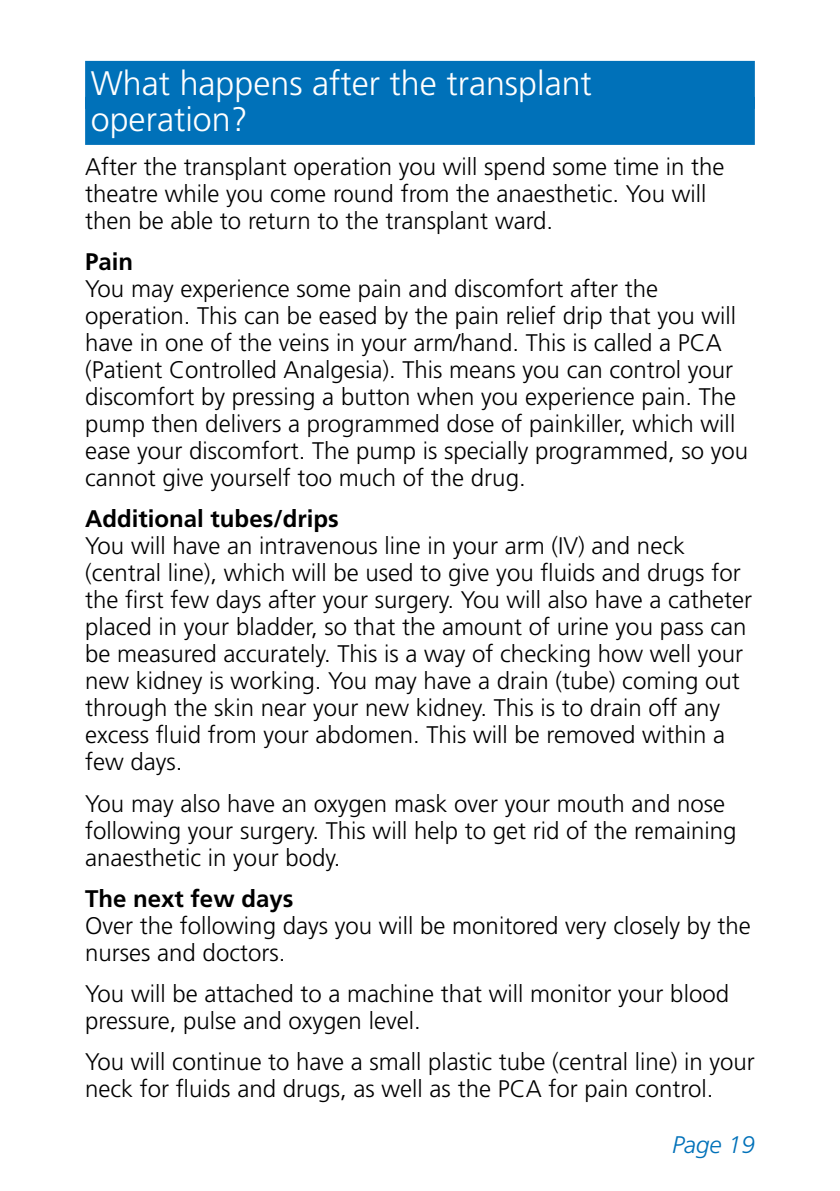
<style>
.page{position:relative;width:840px;height:1191px;background:#fff}
.page>*{position:absolute;margin:0;border:0;box-sizing:border-box;transform-origin:0 0}
.t1{font:300 34px/36px "Frutiger";color:#fff}
.t2{font:300 24px/27px "Frutiger";color:#000}
.t3{font:700 24px "Frutiger";color:#000}
.t4{font:italic 300 24px "Frutiger";color:#0071b9}
</style>
<div class="page">
<div style="left:85px;top:61px;width:669px;height:48px;background:#0071b9"></div>
<div style="left:85px;top:97px;width:669px;height:48px;background:#0071b9"></div>
<h1 class="t1" style="left:91px;top:65px;width:502px">What happens after the transplant operation?</h1>
<p class="t2" style="left:85px;top:153px;width:640px">After the transplant operation you will spend some time in the theatre while you come round from the anaesthetic. You will then be able to return to the transplant ward.</p>
<p class="t3" style="left:85px;top:247px;width:50px">Pain</p>
<p class="t2" style="left:85px;top:275px;width:664px">You may experience some pain and discomfort after the operation. This can be eased by the pain relief drip that you will have in one of the veins in your arm/hand. This is called a PCA (Patient Controlled Analgesia). This means you can control your discomfort by pressing a button when you experience pain. The pump then delivers a programmed dose of painkiller, which will ease your discomfort. The pump is specially programmed, so you cannot give yourself too much of the drug.</p>
<p class="t3" style="left:85px;top:505px;width:255px">Additional tubes/drips</p>
<p class="t2" style="left:85px;top:532px;width:668px">You will have an intravenous line in your arm (IV) and neck (central line), which will be used to give you fluids and drugs for the first few days after your surgery. You will also have a catheter placed in your bladder, so that the amount of urine you pass can be measured accurately. This is a way of checking how well your new kidney is working. You may have a drain (tube) coming out through the skin near your new kidney. This is to drain off any excess fluid from your abdomen. This will be removed within a few days.</p>
<p class="t2" style="left:85px;top:789px;width:652px">You may also have an oxygen mask over your mouth and nose following your surgery. This will help to get rid of the remaining anaesthetic in your body.</p>
<p class="t3" style="left:85px;top:884px;width:210px">The next few days</p>
<p class="t2" style="left:85px;top:912px;width:666px">Over the following days you will be monitored very closely by the nurses and doctors.</p>
<p class="t2" style="left:85px;top:980px;width:645px">You will be attached to a machine that will monitor your blood pressure, pulse and oxygen level.</p>
<p class="t2" style="left:85px;top:1048px;width:671px">You will continue to have a small plastic tube (central line) in your neck for fluids and drugs, as well as the PCA for pain control.</p>
<p class="t4" style="left:671px;top:1131px;width:84px">Page 19</p>
</div>
